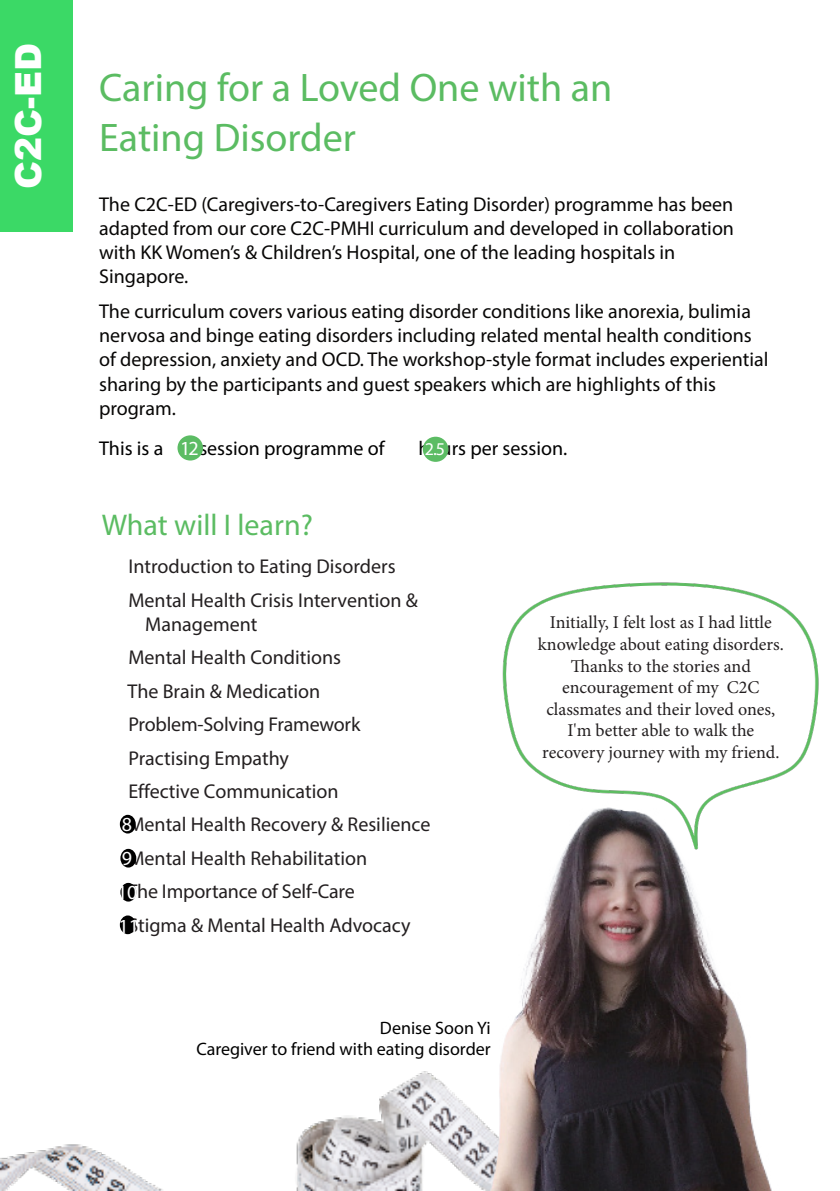
<style>
.page{position:relative;width:840px;height:1191px;background:#fff}
.page>*{position:absolute;margin:0;border:0;box-sizing:border-box;transform-origin:0 0}
.t1{font:40px/50px "Myriad Pro";color:#5bbc62}
.t2{font:900 36px "Arial";color:#fff}
.t3{font:30px "Myriad Pro";color:#5bbc62}
.t4{font:20px/24px "Myriad Pro";color:#070605}
.t5{font:20px/24px "Myriad Pro";color:#231f20}
.t6{font:20px "Myriad Pro";color:#000}
.t7{font:20px "Myriad Pro";color:#fff}
.t8{font:18px/21.6px "Minion Pro";color:#231f20;text-align:center}
.t9{font:18px "Myriad Pro";color:#000}
.t10{font:18px "Myriad Pro";color:#fff}
</style>
<div class="page">
<div style="left:0;top:0;width:72px;height:231px;background:#3bd966"></div>
<img style="left:0;top:1071px;width:429px;height:120px">
<div style="left:120px;top:815px;width:16px;height:18px;background:#000;border-radius:50%"></div>
<div style="left:120px;top:849px;width:16px;height:18px;background:#000;border-radius:50%"></div>
<div style="left:120px;top:883px;width:16px;height:18px;background:#000;border-radius:50%"></div>
<div style="left:120px;top:915px;width:16px;height:19px;background:#000;border-radius:50%"></div>
<img style="left:429px;top:864px;width:343px;height:327px">
<img style="left:502px;top:582px;width:317px;height:282px">
<div style="left:177px;top:435px;width:26px;height:25px;background:#5cbc64;border-radius:50%"></div>
<div style="left:422px;top:437px;width:26px;height:25px;background:#5cbc64;border-radius:50%"></div>
<p class="t2" style="left:2px;top:189px;width:148px;rotate:-90deg">C2C-ED</p>
<p class="t1" style="left:99px;top:62px;width:514px">Caring for a Loved One with an<br>Eating Disorder</p>
<p class="t4" style="left:99px;top:192px;width:636px">The C2C-ED (Caregivers-to-Caregivers Eating Disorder) programme has been adapted from our core C2C-PMHI curriculum and developed in collaboration with KK Women’s &amp; Children’s Hospital, one of the leading hospitals in Singapore.</p>
<p class="t4" style="left:99px;top:299px;width:670px">The curriculum covers various eating disorder conditions like anorexia, bulimia nervosa and binge eating disorders including related mental health conditions of depression, anxiety and OCD. The workshop-style format includes experiential sharing by the participants and guest speakers which are highlights of this program.</p>
<p class="t6" style="left:99px;top:436px;width:66px">This is a</p>
<p class="t6" style="left:193px;top:436px;width:193px">-session programme of</p>
<p class="t6" style="left:418px;top:436px;width:150px">hours per session.</p>
<p class="t7" style="left:180px;top:436px;width:20px">12</p>
<p class="t10" style="left:424px;top:437px;width:22px">2.5</p>
<p class="t3" style="left:102px;top:506px;width:212px">What will I learn?</p>
<p class="t5" style="left:114px;top:554px;width:283px">❶ Introduction to Eating Disorders</p>
<p class="t5" style="left:145px;top:587px;width:274px;text-indent:-17px">Mental Health Crisis Intervention &amp;<br>Management</p>
<p class="t5" style="left:128px;top:645px;width:214px">Mental Health Conditions</p>
<p class="t5" style="left:127px;top:678px;width:194px">The Brain &amp; Medication</p>
<p class="t5" style="left:128px;top:712px;width:233px">Problem-Solving Framework</p>
<p class="t5" style="left:128px;top:745px;width:162px">Practising Empathy</p>
<p class="t5" style="left:128px;top:779px;width:211px">Effective Communication</p>
<p class="t5" style="left:128px;top:812px;width:303px">Mental Health Recovery &amp; Resilience</p>
<p class="t5" style="left:128px;top:846px;width:240px">Mental Health Rehabilitation</p>
<p class="t5" style="left:127px;top:879px;width:228px">The Importance of Self-Care</p>
<p class="t5" style="left:128px;top:912px;width:283px">Stigma &amp; Mental Health Advocacy</p>
<p class="t7" style="left:122px;top:811px;width:12px">8</p>
<p class="t7" style="left:122px;top:845px;width:12px">9</p>
<p class="t7" style="left:117px;top:879px;width:22px">10</p>
<p class="t7" style="left:118px;top:913px;width:22px">11</p>
<p class="t9" style="left:380px;top:1016px;width:112px">Denise Soon Yi</p>
<p class="t9" style="left:196px;top:1038px;width:296px">Caregiver to friend with eating disorder</p>
<p class="t8" style="left:549px;top:612px;width:223px">Initially, I felt lost as I had little</p>
<p class="t8" style="left:537px;top:633px;width:247px">knowledge about eating disorders.<br>Thanks to the stories and</p>
<p class="t8" style="left:562px;top:677px;width:199px">encouragement of my C2C</p>
<p class="t8" style="left:546px;top:698px;width:230px">classmates and their loved ones,<br>I'm better able to walk the</p>
<p class="t8" style="left:542px;top:741px;width:239px">recovery journey with my friend.</p>
</div>
